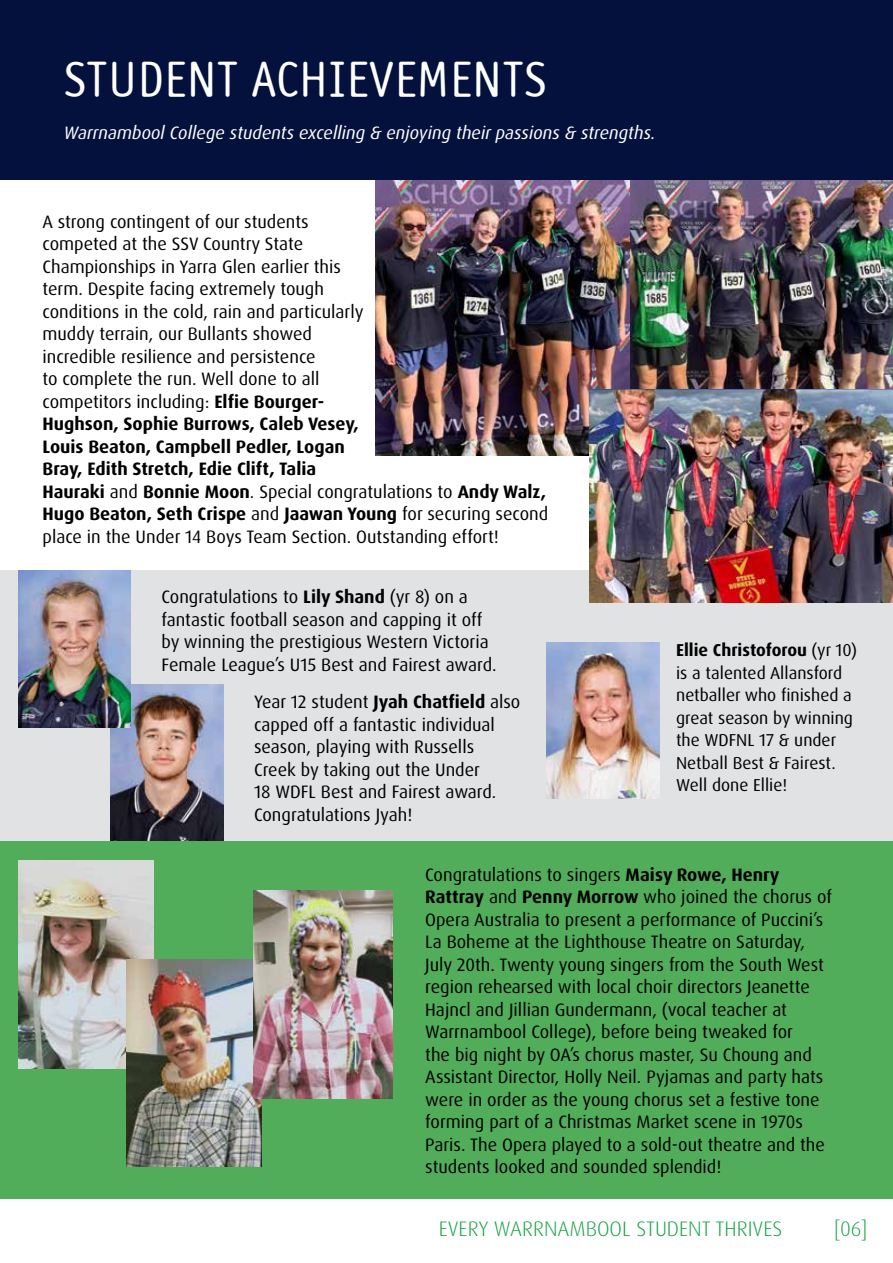
<style>
.page{position:relative;width:893px;height:1263px;background:#fff}
.page>*{position:absolute;margin:0;border:0;box-sizing:border-box;transform-origin:0 0}
.t1{font:49.95px "Saturday Sans ICG";color:#fff}
.t2{font:300 21px "Dax Pro";color:#17a345}
.t3{font:18px/22.5px "Dax Pro";color:#000}
.t4{font:italic 18px "Dax Pro";color:#fff}
.t5{font:17.25px/22.5px "Dax Pro";color:#000}
.s1{font-weight:700}
</style>
<div class="page">
<img style="left:375px;top:179px;width:518px;height:276px">
<div style="left:0;top:841px;width:893px;height:357px;background:#51ad59"></div>
<div style="left:0;top:571px;width:893px;height:270px;background:#e1e2e3"></div>
<div style="left:0;top:0;width:893px;height:179px;background:#03113c"></div>
<img style="left:18px;top:861px;width:136px;height:208px">
<img style="left:126px;top:959px;width:136px;height:208px">
<img style="left:253px;top:890px;width:140px;height:208px">
<img style="left:589px;top:390px;width:304px;height:212px">
<img style="left:111px;top:685px;width:112px;height:156px">
<img style="left:547px;top:643px;width:112px;height:156px">
<img style="left:18px;top:571px;width:113px;height:156px">
<h1 class="t1" style="left:64px;top:51px;width:484px">STUDENT ACHIEVEMENTS</h1>
<p class="t4" style="left:64px;top:121px;width:593px">Warrnambool College students excelling &amp; enjoying their passions &amp; strengths.</p>
<p class="t3" style="left:43px;top:210px;width:323px">A strong contingent of our students competed at the SSV Country State Championships in Yarra Glen earlier this term. Despite facing extremely tough conditions in the cold, rain and particularly muddy terrain, our Bullants showed incredible resilience and persistence<br>to complete the run. Well done to all competitors including: <span class="s1">Elfie Bourger-Hughson, Sophie Burrows, Caleb Vesey, Louis Beaton, Campbell Pedler, Logan Bray, Edith Stretch, Edie Clift, Talia</span></p>
<p class="t3" style="left:43px;top:480px;width:507px;text-align:justify"><span class="s1">Hauraki</span> and <span class="s1">Bonnie Moon</span>. Special congratulations to <span class="s1">Andy Walz, Hugo Beaton, Seth Crispe</span> and <span class="s1">Jaawan Young</span> for securing second place in the Under 14 Boys Team Section. Outstanding effort!</p>
<p class="t3" style="left:161px;top:586px;width:337px">Congratulations to <span class="s1">Lily Shand</span> (yr 8) on a fantastic football season and capping it off by winning the prestigious Western Victoria Female League’s U15 Best and Fairest award.</p>
<p class="t3" style="left:254px;top:691px;width:268px">Year 12 student <span class="s1">Jyah Chatfield</span> also capped off a fantastic individual season, playing with Russells<br>Creek by taking out the Under<br>18 WDFL Best and Fairest award.<br>Congratulations Jyah!</p>
<p class="t5" style="left:676px;top:639px;width:182px"><span class="s1">Ellie Christoforou</span> (yr 10) is a talented Allansford netballer who finished a great season by winning the WDFNL 17 &amp; under<br>Netball Best &amp; Fairest.<br>Well done Ellie!</p>
<p class="t3" style="left:425px;top:863px;width:408px">Congratulations to singers <span class="s1">Maisy Rowe, Henry Rattray</span> and <span class="s1">Penny Morrow</span> who joined the chorus of Opera Australia to present a performance of Puccini’s La Boheme at the Lighthouse Theatre on Saturday, July 20th. Twenty young singers from the South West region rehearsed with local choir directors Jeanette Hajncl and Jillian Gundermann, (vocal teacher at Warrnambool College), before being tweaked for<br>the big night by OA’s chorus master, Su Choung and Assistant Director, Holly Neil. Pyjamas and party hats were in order as the young chorus set a festive tone forming part of a Christmas Market scene in 1970s Paris. The Opera played to a sold-out theatre and the students looked and sounded splendid!</p>
<p class="t2" style="left:439px;top:1215px;width:345px">EVERY WARRNAMBOOL STUDENT THRIVES</p>
<p class="t2" style="left:834px;top:1215px;width:35px">[06]</p>
</div>
